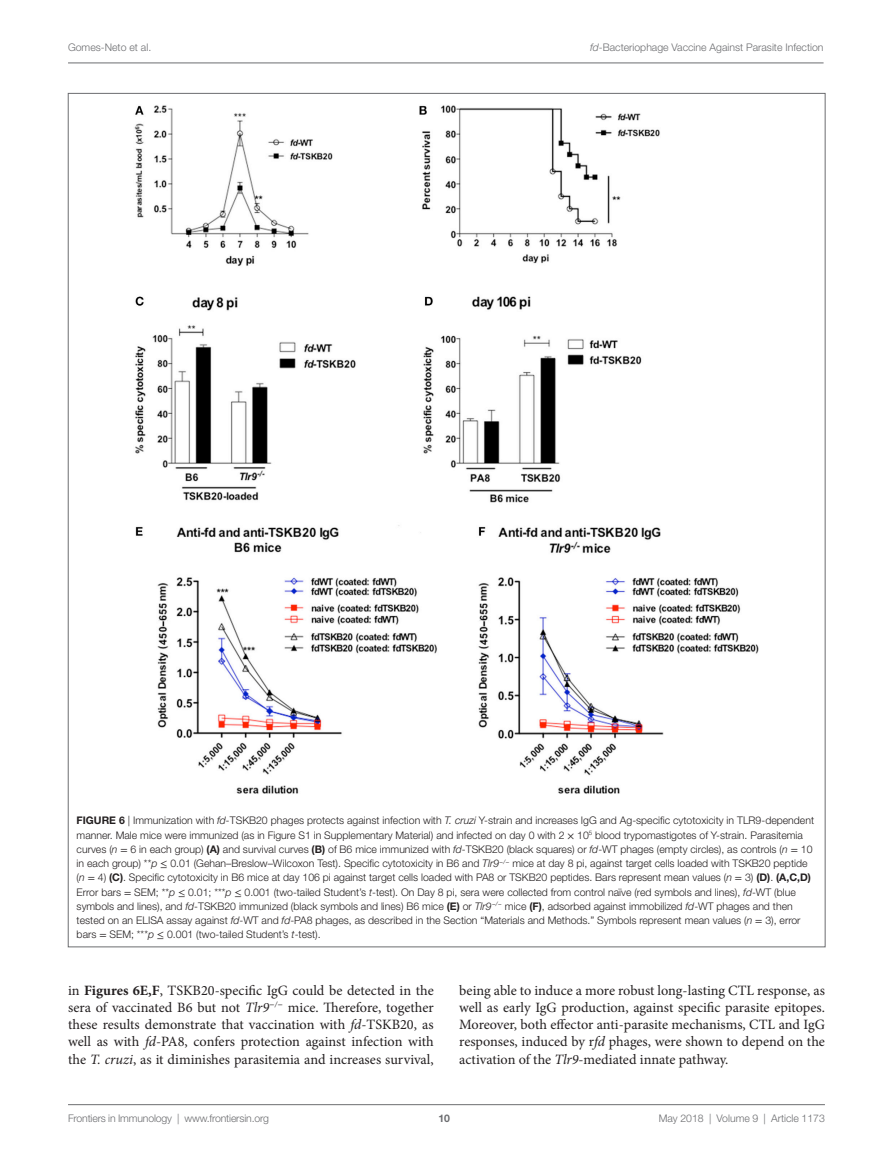
<style>
.page{position:relative;width:893px;height:1170px;background:#fff}
.page>*{position:absolute;margin:0;border:0;box-sizing:border-box;transform-origin:0 0}
.t1{font:14.25px/17.2px "Minion Pro";color:#231f20;text-align:justify}
.t2{font:300 10.5px/14.2px "Helvetica Neue LT Std";color:#231f20}
.t3{font:300 10.5px "Helvetica Neue LT Std";color:#6c6d70}
.t4{font:700 10.5px "Helvetica Neue LT Std";color:#6c6d70}
.s1{font-style:italic}
.s2{font-weight:700}
.s3{font-family:"STIX General";font-weight:400}
</style>
<div class="page">
<img style="left:134px;top:105px;width:625px;height:689px">
<hr style="left:68px;top:63px;width:756px;height:1px;background:#6c6d70">
<hr style="left:68px;top:1104px;width:757px;height:1px;background:#6c6d70">
<p class="t3" style="left:68px;top:41px;width:85px">Gomes-Neto et al.</p>
<p class="t3" style="left:590px;top:41px;width:235px"><span class="s1">fd</span>-Bacteriophage Vaccine Against Parasite Infection</p>
<p class="t2" style="left:77px;top:813px;width:739px"><span class="s2">FIGURE 6</span> | Immunization with <span class="s1">fd-</span>TSKB20 phages protects against infection with <span class="s1">T. cruzi</span> Y-strain and increases IgG and Ag-specific cytotoxicity in TLR9-dependent manner. Male mice were immunized (as in Figure S1 in Supplementary Material) and infected on day 0 with 2 <span class="s3">×</span> 10<sup>5</sup> blood trypomastigotes of Y-strain. Parasitemia curves (<span class="s1">n</span> <span class="s3">=</span> 6 in each group) <span class="s2">(A)</span> and survival curves <span class="s2">(B)</span> of B6 mice immunized with <span class="s1">fd</span>-TSKB20 (black squares) or <span class="s1">fd</span>-WT phages (empty circles), as controls (<span class="s1">n</span> <span class="s3">=</span> 10 in each group) **<span class="s1">p</span> <span class="s3">≤</span> 0.01 (Gehan–Breslow–Wilcoxon Test). Specific cytotoxicity in B6 and <span class="s1">Tlr9</span><sup>−</sup><sup>/</sup><sup>−</sup> mice at day 8 pi, against target cells loaded with TSKB20 peptide (<span class="s1">n</span> <span class="s3">=</span> 4) <span class="s2">(C)</span>. Specific cytotoxicity in B6 mice at day 106 pi against target cells loaded with PA8 or TSKB20 peptides. Bars represent mean values (<span class="s1">n</span> <span class="s3">=</span> 3) <span class="s2">(D)</span>. <span class="s2">(A,C,D)<br></span>Error bars <span class="s3">=</span> SEM; **<span class="s1">p</span> <span class="s3">≤</span> 0.01; ***<span class="s1">p</span> <span class="s3">≤</span> 0.001 (two-tailed Student’s <span class="s1">t</span>-test). On Day 8 pi, sera were collected from control naïve (red symbols and lines), <span class="s1">fd</span>-WT (blue symbols and lines), and <span class="s1">fd</span>-TSKB20 immunized (black symbols and lines) B6 mice <span class="s2">(E)</span> or <span class="s1">Tlr9</span><sup>−</sup><sup>/</sup><sup>−</sup> mice <span class="s2">(F)</span>, adsorbed against immobilized <span class="s1">fd</span>-WT phages and then tested on an ELISA assay against <span class="s1">fd</span>-WT and <span class="s1">fd</span>-PA8 phages, as described in the Section “Materials and Methods.” Symbols represent mean values (<span class="s1">n</span> <span class="s3">=</span> 3), error bars <span class="s3">=</span> SEM; ***<span class="s1">p</span> <span class="s3">≤</span> 0.001 (two-tailed Student’s <span class="s1">t</span>-test).</p>
<p class="t1" style="left:68px;top:981px;width:367px">in <span class="s2">Figures 6E,F</span>, TSKB20-specific IgG could be detected in the sera of vaccinated B6 but not <span class="s1">Tlr9</span><sup>−</sup><sup>/</sup><sup>−</sup> mice. Therefore, together these results demonstrate that vaccination with <span class="s1">fd</span>-TSKB20, as well as with <span class="s1">fd</span>-PA8, confers protection against infection with the <span class="s1">T. cruzi</span>, as it diminishes parasitemia and increases survival,</p>
<p class="t1" style="left:459px;top:981px;width:367px">being able to induce a more robust long-lasting CTL response, as well as early IgG production, against specific parasite epitopes.<br>Moreover, both effector anti-parasite mechanisms, CTL and IgG responses, induced by r<span class="s1">fd</span> phages, were shown to depend on the activation of the <span class="s1">Tlr9</span>-mediated innate pathway.</p>
<p class="t3" style="left:68px;top:1111px;width:203px">Frontiers in Immunology | www.frontiersin.org</p>
<p class="t3" style="left:659px;top:1111px;width:168px">May 2018 | Volume 9 | Article 1173</p>
<p class="t4" style="left:439px;top:1111px;width:13px">10</p>
</div>
